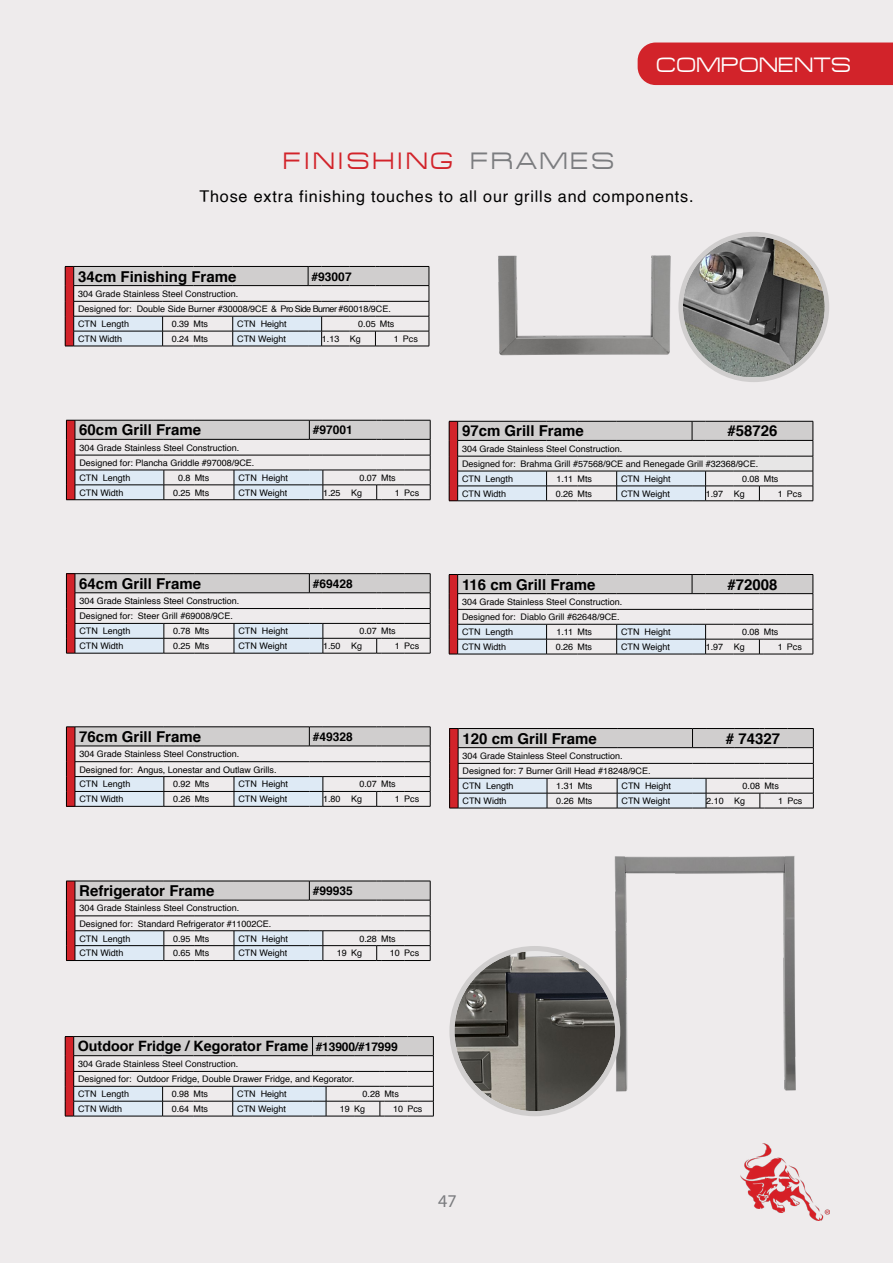
<style>
.page{position:relative;width:893px;height:1263px;background:#eeebec}
.page>*{position:absolute;margin:0;border:0;box-sizing:border-box;transform-origin:0 0}
.t1{font:24px "Federation";letter-spacing:.1em;color:#d2232a}
.t2{font:21px "Federation";color:#fff}
.t3{font:18px "Myriad Pro";color:#7b7c7f}
.t4{font:16.2px "Helvetica";letter-spacing:.05em;color:#000}
.t5{font:700 15px "Helvetica";color:#000}
.t6{font:700 14.25px "Helvetica";color:#000}
.t7{font:700 12px "Helvetica";color:#000}
.t8{font:9px/15.1px "Helvetica";color:#000}
.s1{color:#7b7c7f}
.s2{font-size:12px}
</style>
<div class="page">
<img style="left:741px;top:1143px;width:88px;height:77px">
<div style="left:638px;top:43px;width:255px;height:42px;background:#d2232a"></div>
<svg style="left:65px;top:266px;width:365px;height:81px"></svg>
<svg style="left:66px;top:420px;width:365px;height:80px"></svg>
<svg style="left:66px;top:573px;width:365px;height:81px"></svg>
<svg style="left:66px;top:726px;width:365px;height:81px"></svg>
<svg style="left:449px;top:421px;width:365px;height:80px"></svg>
<svg style="left:449px;top:574px;width:365px;height:81px"></svg>
<img style="left:498px;top:255px;width:173px;height:101px">
<svg style="left:449px;top:728px;width:365px;height:81px"></svg>
<svg style="left:66px;top:881px;width:365px;height:80px"></svg>
<svg style="left:65px;top:1036px;width:369px;height:81px"></svg>
<img style="left:612px;top:856px;width:184px;height:236px">
<div style="left:452px;top:948px;width:166px;height:166px;background:#d0cece;border-radius:50%"></div>
<img style="left:454px;top:951px;width:161px;height:160px;border-radius:80px">
<div style="left:449px;top:946px;width:171px;height:170px;border:5px solid #d0cece;border-radius:50%"></div>
<img style="left:683px;top:236px;width:142px;height:141px">
<div style="left:678px;top:232px;width:151px;height:150px;border:4px solid #d0cece;border-radius:50%"></div>
<h1 class="t1" style="left:283px;top:147px;width:333px">FINISHING <span class="s1">FRAMES</span></h1>
<h2 class="t2" style="left:656px;top:53px;width:196px">COMPONENTS</h2>
<h3 class="t4" style="left:199px;top:184px;width:496px">Those extra finishing touches to all our grills and components.</h3>
<h3 class="t5" style="left:78px;top:264px;width:160px">34cm Finishing Frame</h3>
<h3 class="t7" style="left:312px;top:267px;width:42px">#93007</h3>
<p class="t8" style="left:78px;top:286px;width:314px">304 Grade Stainless Steel Construction.<br>Designed for: Double Side Burner #30008/9CE &amp; Pro Side Burner #60018/9CE.<br>CTN Length</p>
<p class="t8" style="left:172px;top:317px;width:38px">0.39 Mts</p>
<p class="t8" style="left:237px;top:317px;width:51px">CTN Height</p>
<p class="t8" style="left:358px;top:317px;width:38px">0.05 Mts</p>
<p class="t8" style="left:78px;top:331px;width:46px">CTN Width</p>
<p class="t8" style="left:172px;top:331px;width:38px">0.24 Mts</p>
<p class="t8" style="left:237px;top:331px;width:50px">CTN Weight</p>
<p class="t8" style="left:322px;top:331px;width:40px">1.13 Kg</p>
<p class="t8" style="left:394px;top:331px;width:26px">1 Pcs</p>
<h3 class="t5" style="left:79px;top:418px;width:123px">60cm Grill Frame</h3>
<h3 class="t7" style="left:313px;top:420px;width:42px">#97001</h3>
<p class="t8" style="left:79px;top:440px;width:177px">304 Grade Stainless Steel Construction.<br>Designed for: Plancha Griddle #97008/9CE.<br>CTN Length</p>
<p class="t8" style="left:178px;top:470px;width:33px">0.8 Mts</p>
<p class="t8" style="left:238px;top:470px;width:51px">CTN Height</p>
<p class="t8" style="left:359px;top:470px;width:38px">0.07 Mts</p>
<p class="t8" style="left:79px;top:485px;width:46px">CTN Width</p>
<p class="t8" style="left:173px;top:485px;width:38px">0.25 Mts</p>
<p class="t8" style="left:238px;top:485px;width:50px">CTN Weight</p>
<p class="t8" style="left:323px;top:485px;width:40px">1.25 Kg</p>
<p class="t8" style="left:395px;top:485px;width:26px">1 Pcs</p>
<h3 class="t5" style="left:79px;top:571px;width:123px">64cm Grill Frame</h3>
<h3 class="t7" style="left:313px;top:574px;width:42px">#69428</h3>
<p class="t8" style="left:79px;top:594px;width:162px">304 Grade Stainless Steel Construction.<br>Designed for: Steer Grill #69008/9CE.<br>CTN Length</p>
<p class="t8" style="left:173px;top:624px;width:38px">0.78 Mts</p>
<p class="t8" style="left:238px;top:624px;width:51px">CTN Height</p>
<p class="t8" style="left:359px;top:624px;width:38px">0.07 Mts</p>
<p class="t8" style="left:79px;top:639px;width:46px">CTN Width</p>
<p class="t8" style="left:173px;top:639px;width:38px">0.25 Mts</p>
<p class="t8" style="left:238px;top:639px;width:50px">CTN Weight</p>
<p class="t8" style="left:323px;top:639px;width:40px">1.50 Kg</p>
<p class="t8" style="left:395px;top:639px;width:26px">1 Pcs</p>
<h3 class="t5" style="left:79px;top:725px;width:123px">76cm Grill Frame</h3>
<h3 class="t7" style="left:313px;top:727px;width:42px">#49328</h3>
<p class="t8" style="left:79px;top:747px;width:199px">304 Grade Stainless Steel Construction.<br>Designed for: Angus, Lonestar and Outlaw Grills.<br>CTN Length</p>
<p class="t8" style="left:173px;top:777px;width:38px">0.92 Mts</p>
<p class="t8" style="left:238px;top:777px;width:51px">CTN Height</p>
<p class="t8" style="left:359px;top:777px;width:38px">0.07 Mts</p>
<p class="t8" style="left:79px;top:792px;width:46px">CTN Width</p>
<p class="t8" style="left:173px;top:792px;width:38px">0.26 Mts</p>
<p class="t8" style="left:238px;top:792px;width:50px">CTN Weight</p>
<p class="t8" style="left:323px;top:792px;width:40px">1.80 Kg</p>
<p class="t8" style="left:395px;top:792px;width:26px">1 Pcs</p>
<h3 class="t5" style="left:79px;top:879px;width:137px">Refrigerator Frame</h3>
<h3 class="t7" style="left:313px;top:881px;width:42px">#99935</h3>
<p class="t8" style="left:79px;top:901px;width:193px">304 Grade Stainless Steel Construction.<br>Designed for: Standard Refrigerator #11002CE.<br>CTN Length</p>
<p class="t8" style="left:173px;top:931px;width:38px">0.95 Mts</p>
<p class="t8" style="left:238px;top:931px;width:51px">CTN Height</p>
<p class="t8" style="left:359px;top:931px;width:38px">0.28 Mts</p>
<p class="t8" style="left:79px;top:946px;width:46px">CTN Width</p>
<p class="t8" style="left:173px;top:946px;width:38px">0.65 Mts</p>
<p class="t8" style="left:238px;top:946px;width:50px">CTN Weight</p>
<p class="t8" style="left:337px;top:946px;width:27px">19 Kg</p>
<p class="t8" style="left:390px;top:946px;width:31px">10 Pcs</p>
<h3 class="t5" style="left:462px;top:419px;width:123px">97cm Grill Frame</h3>
<h3 class="t5" style="left:727px;top:419px;width:52px">#58726</h3>
<p class="t8" style="left:462px;top:441px;width:298px">304 Grade Stainless Steel Construction.<br>Designed for: Brahma Grill #57568/9CE and Renegade Grill #32368/9CE.<br>CTN Length</p>
<p class="t8" style="left:556px;top:471px;width:37px">1.11 Mts</p>
<p class="t8" style="left:621px;top:471px;width:51px">CTN Height</p>
<p class="t8" style="left:742px;top:471px;width:38px">0.08 Mts</p>
<p class="t8" style="left:462px;top:486px;width:46px">CTN Width</p>
<p class="t8" style="left:556px;top:486px;width:38px">0.26 Mts</p>
<p class="t8" style="left:621px;top:486px;width:50px">CTN Weight</p>
<p class="t8" style="left:706px;top:486px;width:40px">1.97 Kg</p>
<p class="t8" style="left:778px;top:486px;width:26px">1 Pcs</p>
<h3 class="t5" style="left:462px;top:572px;width:135px">116 cm Grill Frame</h3>
<h3 class="t5" style="left:727px;top:572px;width:52px">#72008</h3>
<p class="t8" style="left:462px;top:594px;width:162px">304 Grade Stainless Steel Construction.<br>Designed for: Diablo Grill #62648/9CE.<br>CTN Length</p>
<p class="t8" style="left:556px;top:625px;width:37px">1.11 Mts</p>
<p class="t8" style="left:621px;top:625px;width:51px">CTN Height</p>
<p class="t8" style="left:742px;top:625px;width:38px">0.08 Mts</p>
<p class="t8" style="left:462px;top:639px;width:46px">CTN Width</p>
<p class="t8" style="left:556px;top:639px;width:38px">0.26 Mts</p>
<p class="t8" style="left:621px;top:639px;width:50px">CTN Weight</p>
<p class="t8" style="left:706px;top:639px;width:40px">1.97 Kg</p>
<p class="t8" style="left:778px;top:639px;width:26px">1 Pcs</p>
<h3 class="t5" style="left:462px;top:726px;width:136px">120 cm Grill Frame</h3>
<h3 class="t5" style="left:726px;top:726px;width:56px"># 74327</h3>
<p class="t8" style="left:463px;top:748px;width:190px">304 Grade Stainless Steel Construction.<br>Designed for: 7 Burner Grill Head #18248/9CE.<br>CTN Length</p>
<p class="t8" style="left:556px;top:779px;width:38px">1.31 Mts</p>
<p class="t8" style="left:622px;top:779px;width:51px">CTN Height</p>
<p class="t8" style="left:743px;top:779px;width:38px">0.08 Mts</p>
<p class="t8" style="left:463px;top:793px;width:46px">CTN Width</p>
<p class="t8" style="left:556px;top:793px;width:38px">0.26 Mts</p>
<p class="t8" style="left:622px;top:793px;width:50px">CTN Weight</p>
<p class="t8" style="left:706px;top:793px;width:40px">2.10 Kg</p>
<p class="t8" style="left:778px;top:793px;width:26px">1 Pcs</p>
<h3 class="t6" style="left:78px;top:1035px;width:321px">Outdoor Fridge / Kegorator Frame <span class="s2">#13900/#17999</span></h3>
<p class="t8" style="left:78px;top:1056px;width:278px">304 Grade Stainless Steel Construction.<br>Designed for: Outdoor Fridge, Double Drawer Fridge, and Kegorator.<br>CTN Length</p>
<p class="t8" style="left:172px;top:1087px;width:38px">0.98 Mts</p>
<p class="t8" style="left:237px;top:1087px;width:51px">CTN Height</p>
<p class="t8" style="left:363px;top:1087px;width:38px">0.28 Mts</p>
<p class="t8" style="left:78px;top:1101px;width:46px">CTN Width</p>
<p class="t8" style="left:172px;top:1101px;width:38px">0.64 Mts</p>
<p class="t8" style="left:237px;top:1101px;width:50px">CTN Weight</p>
<p class="t8" style="left:340px;top:1101px;width:27px">19 Kg</p>
<p class="t8" style="left:393px;top:1101px;width:31px">10 Pcs</p>
<h3 class="t3" style="left:438px;top:1189px;width:20px">47</h3>
</div>
